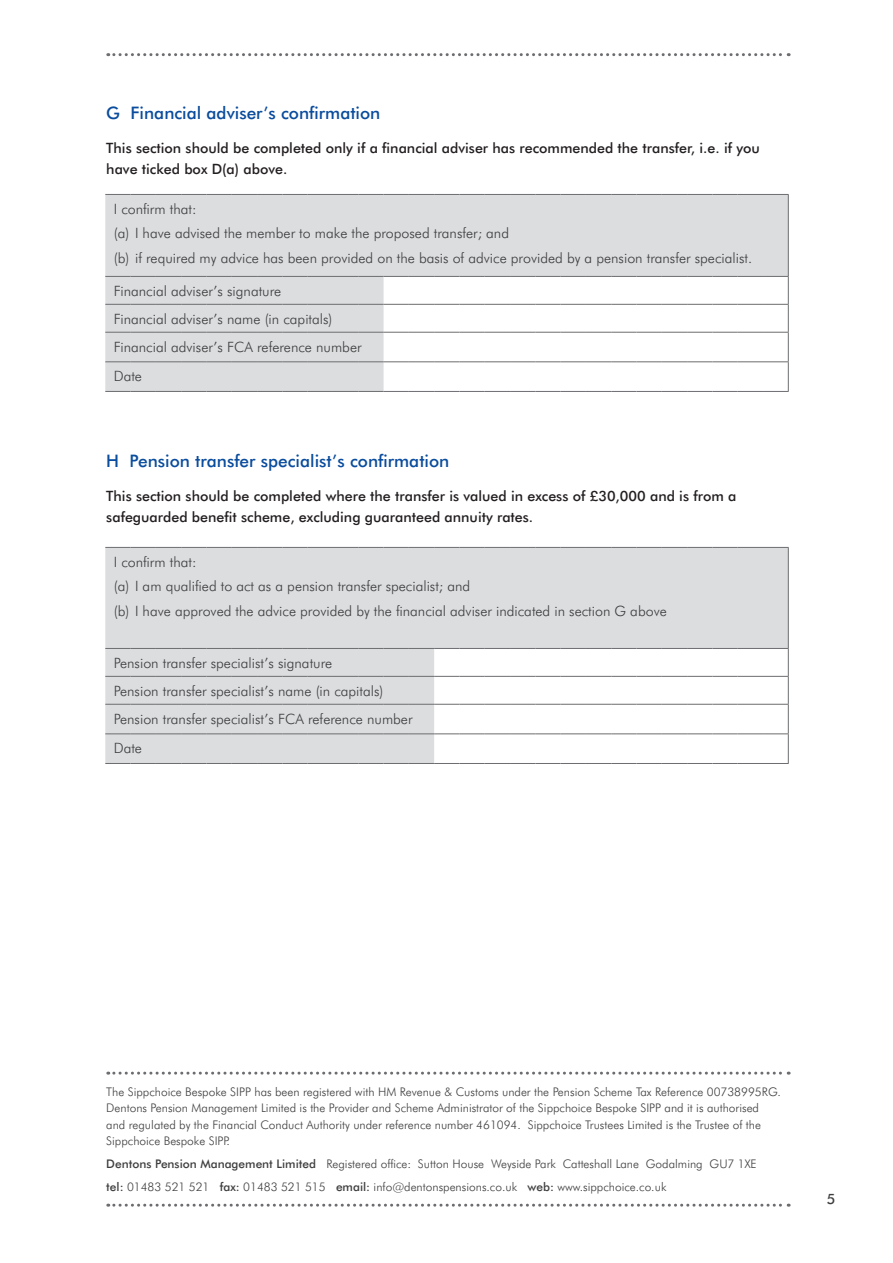
<style>
.page{position:relative;width:893px;height:1263px;background:#fff}
.page>*{position:absolute;margin:0;border:0;box-sizing:border-box;transform-origin:0 0}
.blue_title{font:500 17.25px "Futura BT";color:#0a4c9d}
.table_body_copy{font:300 14.25px "Futura BT";color:#3e3e3f}
.blue_title-2{font:500 14.25px/21px "Futura BT";color:#231f20}
.t1{font:500 14.25px "Futura BT";color:#3e3e3f}
.table_body_copy-2{font:300 11.85px/16.5px "Futura BT";color:#3e3e3f}
.s1{font-weight:500}
</style>
<div class="page">
<svg style="left:108px;top:53px;width:681px;height:3px"></svg>
<div style="left:105px;top:195px;width:683px;height:81px;background:#dcdddf"></div>
<svg style="left:105px;top:194px;width:684px;height:1px"></svg>
<hr style="left:788px;top:195px;width:1px;height:81px;background:#6c6d70">
<svg style="left:105px;top:276px;width:684px;height:116px"></svg>
<div style="left:105px;top:548px;width:683px;height:100px;background:#dcdddf"></div>
<svg style="left:105px;top:547px;width:684px;height:1px"></svg>
<hr style="left:788px;top:548px;width:1px;height:100px;background:#6c6d70">
<svg style="left:105px;top:648px;width:684px;height:116px"></svg>
<svg style="left:108px;top:1071px;width:681px;height:3px"></svg>
<svg style="left:108px;top:1204px;width:681px;height:3px"></svg>
<p class="blue_title" style="left:106px;top:103px;width:276px">G Financial adviser’s confirmation</p>
<p class="blue_title-2" style="left:106px;top:138px;width:655px">This section should be completed only if a financial adviser has recommended the transfer, i.e. if you have ticked box D(a) above.</p>
<p class="table_body_copy" style="left:114px;top:200px;width:84px">I confirm that:</p>
<p class="table_body_copy" style="left:114px;top:224px;width:397px">(a) I have advised the member to make the proposed transfer; and</p>
<p class="table_body_copy" style="left:114px;top:249px;width:640px">(b) if required my advice has been provided on the basis of advice provided by a pension transfer specialist.</p>
<p class="table_body_copy" style="left:114px;top:282px;width:169px">Financial adviser’s signature</p>
<p class="table_body_copy" style="left:114px;top:310px;width:220px">Financial adviser’s name (in capitals)</p>
<p class="table_body_copy" style="left:114px;top:338px;width:249px">Financial adviser’s FCA reference number</p>
<p class="table_body_copy" style="left:114px;top:367px;width:30px">Date</p>
<p class="blue_title" style="left:106px;top:450px;width:345px">H Pension transfer specialist’s confirmation</p>
<p class="blue_title-2" style="left:106px;top:485px;width:632px">This section should be completed where the transfer is valued in excess of £30,000 and is from a safeguarded benefit scheme, excluding guaranteed annuity rates.</p>
<p class="table_body_copy" style="left:114px;top:553px;width:84px">I confirm that:</p>
<p class="table_body_copy" style="left:114px;top:577px;width:358px">(a) I am qualified to act as a pension transfer specialist; and</p>
<p class="table_body_copy" style="left:114px;top:602px;width:554px">(b) I have approved the advice provided by the financial adviser indicated in section G above</p>
<p class="table_body_copy" style="left:114px;top:654px;width:220px">Pension transfer specialist’s signature</p>
<p class="table_body_copy" style="left:114px;top:682px;width:271px">Pension transfer specialist’s name (in capitals)</p>
<p class="table_body_copy" style="left:114px;top:710px;width:300px">Pension transfer specialist’s FCA reference number</p>
<p class="table_body_copy" style="left:114px;top:739px;width:30px">Date</p>
<p class="table_body_copy-2" style="left:106px;top:1083px;width:676px">The Sippchoice Bespoke SIPP has been registered with HM Revenue &amp; Customs under the Pension Scheme Tax Reference 00738995RG.<br>Dentons Pension Management Limited is the Provider and Scheme Administrator of the Sippchoice Bespoke SIPP and it is authorised and regulated by the Financial Conduct Authority under reference number 461094. Sippchoice Trustees Limited is the Trustee of the Sippchoice Bespoke SIPP.</p>
<p class="table_body_copy-2" style="left:106px;top:1156px;width:652px"><span class="s1">Dentons Pension Management Limited</span> Registered office: Sutton House Weyside Park Catteshall Lane Godalming GU7 1XE</p>
<p class="table_body_copy-2" style="left:106px;top:1178px;width:562px"><span class="s1">tel:</span> 01483 521 521 <span class="s1">fax:</span> 01483 521 515 <span class="s1">email:</span> info@dentonspensions.co.uk <span class="s1">web:</span> www.sippchoice.co.uk</p>
<p class="t1" style="left:827px;top:1190px;width:10px">5</p>
</div>
